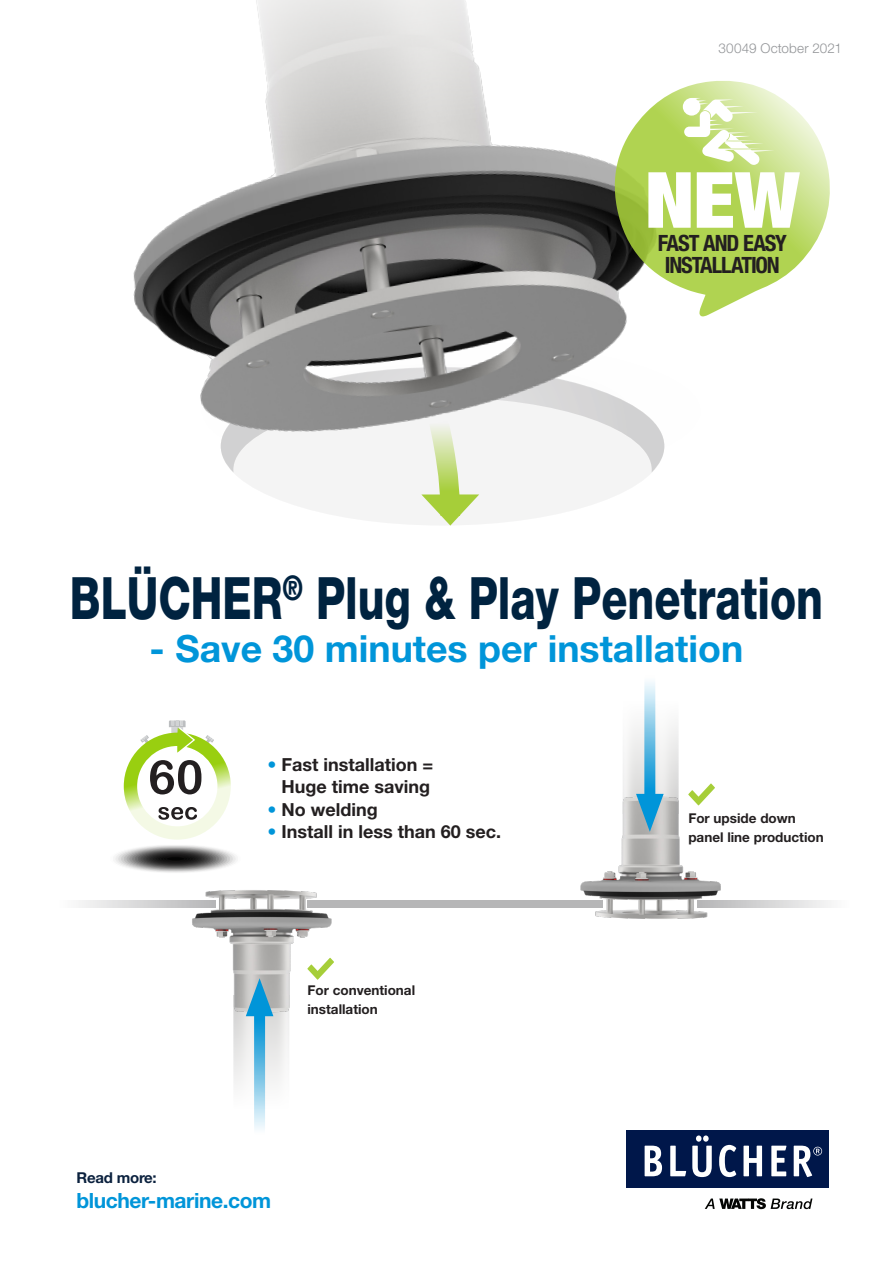
<style>
.page{position:relative;width:893px;height:1263px;background:#fff}
.page>*{position:absolute;margin:0;border:0;box-sizing:border-box;transform-origin:0 0}
.over{font:900 condensed 77.7px "Helvetica Neue LT Std";color:#fff;scale:1.08 1}
.Body_text{font:800 58.5px "Helvetica Neue LT Std";color:#002340;scale:.73 1}
.Body_text-2{font:700 37.5px "Helvetica Neue LT Std";color:#0095d9}
.over-2{font:700 condensed 22.5px/22.5px "Helvetica Neue LT Std";letter-spacing:-.05em;color:#231f20;text-align:center}
.over-3{font:700 21px "Helvetica Neue LT Std";letter-spacing:-.02em;color:#0095d9}
.Body_text-3{font:700 18px/22.5px "Helvetica Neue LT Std";color:#231f20;text-align:right}
.over-4{font:700 15px "Helvetica Neue LT Std";letter-spacing:-.02em;color:#0b213e}
.Body_text-4{font:700 13.5px/19.4px "Helvetica Neue LT Std";color:#231f20}
.YEAR-PRODUCT_CATALOG-ID{font:300 13.5px "Helvetica Neue LT Std";letter-spacing:.01em;color:#939598}
.s1{color:#0095d9}
</style>
<div class="page">
<div style="left:626px;top:1130px;width:203px;height:57px;background:#00174a"></div>
<svg style="left:705px;top:1198px;width:107px;height:11px"></svg>
<svg style="left:645px;top:1146px;width:17px;height:30px"></svg>
<svg style="left:670px;top:1146px;width:16px;height:30px"></svg>
<svg style="left:719px;top:1145px;width:17px;height:32px"></svg>
<svg style="left:743px;top:1146px;width:19px;height:30px"></svg>
<svg style="left:771px;top:1146px;width:15px;height:30px"></svg>
<svg style="left:794px;top:1146px;width:28px;height:31px"></svg>
<svg style="left:692px;top:1135px;width:20px;height:42px"></svg>
<div style="left:307px;top:900px;width:296px;height:8px;background:#b6b6b7"></div>
<svg style="left:724px;top:900px;width:107px;height:8px"></svg>
<img style="left:233px;top:1021px;width:56px;height:77px">
<img style="left:192px;top:890px;width:140px;height:131px">
<svg style="left:254px;top:1016px;width:11px;height:114px"></svg>
<svg style="left:246px;top:978px;width:27px;height:38px"></svg>
<img style="left:623px;top:695px;width:56px;height:93px">
<img style="left:580px;top:788px;width:144px;height:131px">
<svg style="left:644px;top:682px;width:11px;height:112px"></svg>
<svg style="left:636px;top:794px;width:28px;height:38px"></svg>
<svg style="left:688px;top:783px;width:27px;height:22px"></svg>
<svg style="left:307px;top:958px;width:27px;height:22px"></svg>
<svg style="left:79px;top:900px;width:137px;height:8px"></svg>
<div style="left:110px;top:844px;width:131px;height:29px;border:1px solid #231f20;border-radius:50%"></div>
<div style="left:113px;top:845px;width:125px;height:28px;background:#f2f2f2;border-radius:50%"></div>
<div style="left:113px;top:845px;width:125px;height:28px;border:1px solid #231f20;border-radius:50%"></div>
<div style="left:116px;top:846px;width:119px;height:26px;background:#e4e3e3;border-radius:50%"></div>
<div style="left:116px;top:846px;width:119px;height:26px;border:1px solid #231f20;border-radius:50%"></div>
<div style="left:119px;top:846px;width:113px;height:25px;background:#dadada;border-radius:50%"></div>
<div style="left:119px;top:846px;width:113px;height:25px;border:1px solid #231f20;border-radius:50%"></div>
<svg style="left:121px;top:847px;width:109px;height:24px"></svg>
<div style="left:121px;top:847px;width:109px;height:24px;border:1px solid #231f20;border-radius:50%"></div>
<svg style="left:124px;top:847px;width:103px;height:23px"></svg>
<div style="left:124px;top:847px;width:103px;height:23px;border:1px solid #231f20;border-radius:50%"></div>
<svg style="left:127px;top:848px;width:97px;height:21px"></svg>
<div style="left:127px;top:848px;width:97px;height:21px;border:1px solid #231f20;border-radius:50%"></div>
<svg style="left:130px;top:849px;width:91px;height:20px"></svg>
<div style="left:130px;top:849px;width:91px;height:20px;border:1px solid #231f20;border-radius:50%"></div>
<div style="left:133px;top:849px;width:85px;height:19px;background:#818080;border-radius:50%"></div>
<div style="left:133px;top:849px;width:86px;height:19px;border:1px solid #231f20;border-radius:50%"></div>
<svg style="left:135px;top:850px;width:81px;height:18px"></svg>
<div style="left:135px;top:850px;width:81px;height:18px;border:1px solid #231f20;border-radius:50%"></div>
<svg style="left:138px;top:850px;width:75px;height:17px"></svg>
<div style="left:138px;top:850px;width:75px;height:17px;border:1px solid #231f20;border-radius:50%"></div>
<div style="left:141px;top:851px;width:69px;height:15px;background:#4a4849;border-radius:50%"></div>
<div style="left:141px;top:851px;width:69px;height:15px;border:1px solid #231f20;border-radius:50%"></div>
<div style="left:144px;top:852px;width:63px;height:14px;background:#403f3f;border-radius:50%"></div>
<div style="left:144px;top:852px;width:63px;height:14px;border:1px solid #231f20;border-radius:50%"></div>
<div style="left:146px;top:852px;width:59px;height:13px;background:#343434;border-radius:50%"></div>
<div style="left:146px;top:852px;width:59px;height:13px;border:1px solid #231f20;border-radius:50%"></div>
<div style="left:149px;top:853px;width:53px;height:12px;background:#292727;border-radius:50%"></div>
<div style="left:149px;top:853px;width:53px;height:12px;border:1px solid #231f20;border-radius:50%"></div>
<div style="left:152px;top:854px;width:47px;height:10px;background:#1f1e1f;border-radius:50%"></div>
<div style="left:152px;top:853px;width:47px;height:11px;border:1px solid #231f20;border-radius:50%"></div>
<div style="left:155px;top:854px;width:41px;height:9px;background:#1a1919;border-radius:50%"></div>
<div style="left:155px;top:854px;width:41px;height:9px;border:1px solid #231f20;border-radius:50%"></div>
<div style="left:158px;top:855px;width:36px;height:8px;background:#141313;border-radius:50%"></div>
<div style="left:158px;top:855px;width:36px;height:8px;border:1px solid #231f20;border-radius:50%"></div>
<div style="left:160px;top:855px;width:31px;height:7px;background:#0e0e0e;border-radius:50%"></div>
<div style="left:160px;top:855px;width:31px;height:7px;border:1px solid #231f20;border-radius:50%"></div>
<div style="left:163px;top:856px;width:25px;height:5px;background:#0b0a0a;border-radius:50%"></div>
<div style="left:163px;top:856px;width:25px;height:6px;border:1px solid #231f20;border-radius:50%"></div>
<div style="left:166px;top:857px;width:19px;height:4px;border:1px solid #231f20;border-radius:50%"></div>
<svg style="left:124px;top:720px;width:107px;height:120px"></svg>
<div style="left:221px;top:368px;width:443px;height:158px;background:#f4f4f4;border-radius:50%"></div>
<img style="left:133px;top:0;width:532px;height:472px">
<svg style="left:420px;top:418px;width:59px;height:108px"></svg>
<svg style="left:613px;top:79px;width:217px;height:238px"></svg>
<svg style="left:683px;top:98px;width:92px;height:67px"></svg>
<p class="YEAR-PRODUCT_CATALOG-ID" style="left:719px;top:40px;width:125px">30049 October 2021</p>
<p class="over" style="left:645px;top:152px;width:145px">NEW</p>
<p class="over-2" style="left:658px;top:231px;width:131px">FAST AND EASY<br>INSTALLATION</p>
<p class="Body_text" style="left:70px;top:564px;width:1033px">BLÜCHER<sup>®</sup> Plug &amp; Play Penetration</p>
<p class="Body_text-2" style="left:150px;top:625px;width:595px">- Save 30 minutes per installation</p>
<p class="Body_text-3" style="left:268px;top:753px;width:167px"><span class="s1">•</span> Fast installation =<br>Huge time saving</p>
<p class="Body_text-3" style="left:268px;top:798px;width:112px"><span class="s1">•</span> No welding</p>
<p class="Body_text-3" style="left:268px;top:820px;width:235px"><span class="s1">•</span> Install in less than 60 sec.</p>
<p class="Body_text-4" style="left:307px;top:980px;width:109px">For conventional installation</p>
<p class="over-4" style="left:77px;top:1168px;width:82px">Read more:</p>
<p class="over-3" style="left:77px;top:1187px;width:196px">blucher-marine.com</p>
<p class="Body_text-4" style="left:688px;top:808px;width:137px">For upside down panel line production</p>
</div>
